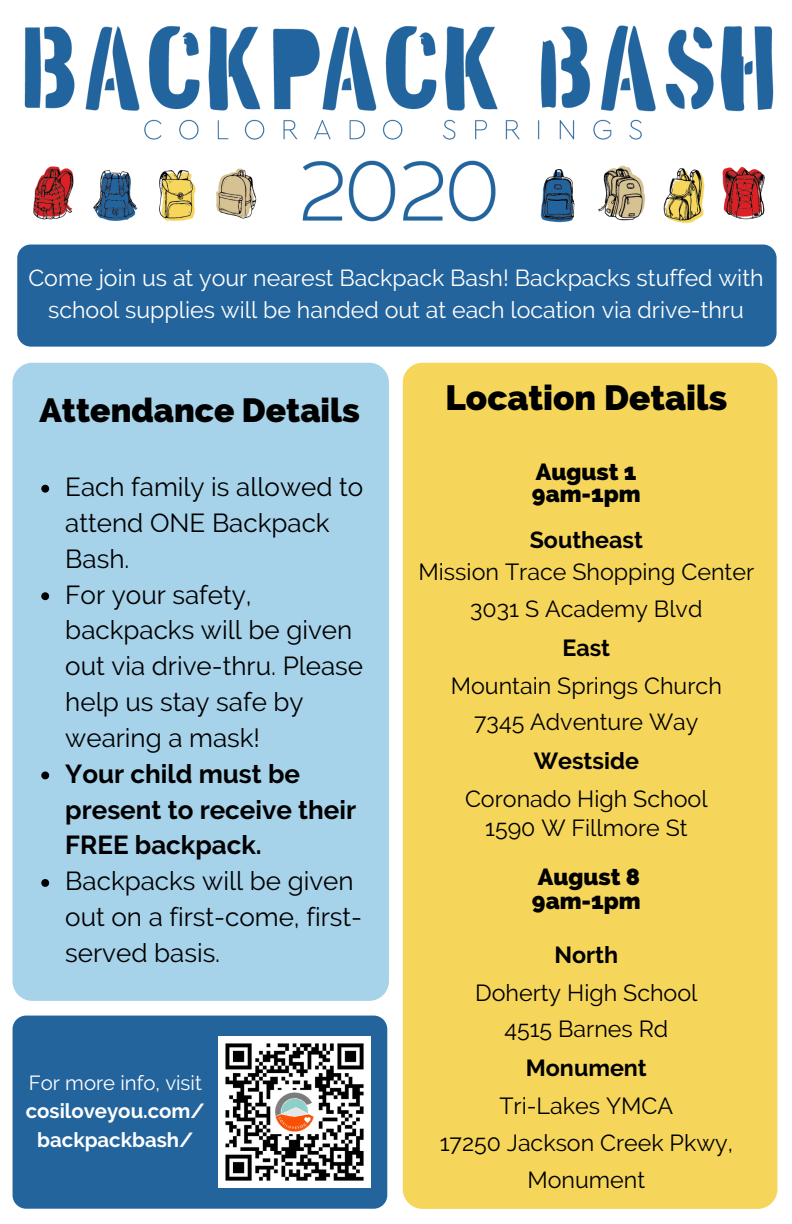
<style>
.page{position:relative;width:792px;height:1224px;background:#fff}
.page>*{position:absolute;margin:0;border:0;box-sizing:border-box;transform-origin:0 0}
.t1{font:800 34.8px "Raleway";color:#000}
.t2{font:800 33.4px "Raleway";color:#000}
.t3{font:26px/35.8px "Raleway";color:#000}
.t4{font:700 26px/35.8px "Raleway";color:#000}
.t5{font:23.2px/36.6px "Raleway";color:#000;text-align:center}
.t6{font:23.2px/32px "Raleway";color:#fff;text-align:center}
.t7{font:700 23.2px "Raleway";color:#000}
.t8{font:800 23.2px/22.4px "Raleway";color:#000}
.t9{font:700 20.4px/28.4px "Raleway";color:#fff;text-align:center}
.t10{font:20.4px "Raleway";color:#fff}
</style>
<div class="page">
<div style="left:17px;top:245px;width:760px;height:102px;background:#23649d;border-radius:14px"></div>
<div style="left:403px;top:363px;width:374px;height:846px;background:#f6d65a;border-radius:20px"></div>
<img style="left:24px;top:25px;width:750px;height:199px">
<div style="left:13px;top:363px;width:376px;height:638px;background:#a6d2ea;border-radius:20px"></div>
<div style="left:13px;top:1016px;width:374px;height:193px;background:#23649d;border-radius:14px"></div>
<img style="left:219px;top:1036px;width:151px;height:152px">
<svg style="left:41px;top:485px;width:8px;height:8px"></svg>
<svg style="left:41px;top:592px;width:8px;height:8px"></svg>
<svg style="left:41px;top:772px;width:8px;height:7px"></svg>
<svg style="left:41px;top:879px;width:8px;height:8px"></svg>
<p class="t6" style="left:28px;top:262px;width:737px">Come join us at your nearest Backpack Bash! Backpacks stuffed with school supplies will be handed out at each location via drive-thru</p>
<h2 class="t2" style="left:40px;top:391px;width:322px">Attendance Details</h2>
<p class="t3" style="left:65px;top:469px;width:299px">Each family is allowed to attend ONE Backpack<br>Bash.<br>For your safety, backpacks will be given out via drive-thru. Please help us stay safe by wearing a mask!</p>
<p class="t4" style="left:65px;top:756px;width:292px">Your child must be present to receive their<br>FREE backpack.</p>
<p class="t3" style="left:65px;top:863px;width:298px">Backpacks will be given out on a first-come, first&shy;served basis.</p>
<p class="t10" style="left:29px;top:1071px;width:174px">For more info, visit</p>
<p class="t9" style="left:26px;top:1097px;width:181px">cosiloveyou.com/ backpackbash/</p>
<h1 class="t1" style="left:445px;top:378px;width:283px">Location Details</h1>
<p class="t8" style="left:532px;top:461px;width:110px">August 1<br>9am-1pm</p>
<p class="t7" style="left:530px;top:527px;width:115px">Southeast</p>
<p class="t5" style="left:419px;top:554px;width:337px">Mission Trace Shopping Center<br>3031 S Academy Blvd</p>
<p class="t7" style="left:562px;top:634px;width:49px">East</p>
<p class="t5" style="left:451px;top:667px;width:273px">Mountain Springs Church<br>7345 Adventure Way</p>
<p class="t7" style="left:534px;top:747px;width:107px">Westside</p>
<p class="t5" style="left:465px;top:784px;width:244px;line-height:29.6px">Coronado High School<br>1590 W Fillmore St</p>
<p class="t8" style="left:532px;top:865px;width:110px;line-height:23.6px">August 8<br>9am-1pm</p>
<p class="t7" style="left:554px;top:941px;width:65px">North</p>
<p class="t5" style="left:475px;top:974px;width:224px">Doherty High School<br>4515 Barnes Rd</p>
<p class="t7" style="left:526px;top:1054px;width:123px">Monument</p>
<p class="t5" style="left:440px;top:1087px;width:295px;line-height:37.2px">Tri-Lakes YMCA<br>17250 Jackson Creek Pkwy,<br>Monument</p>
</div>
